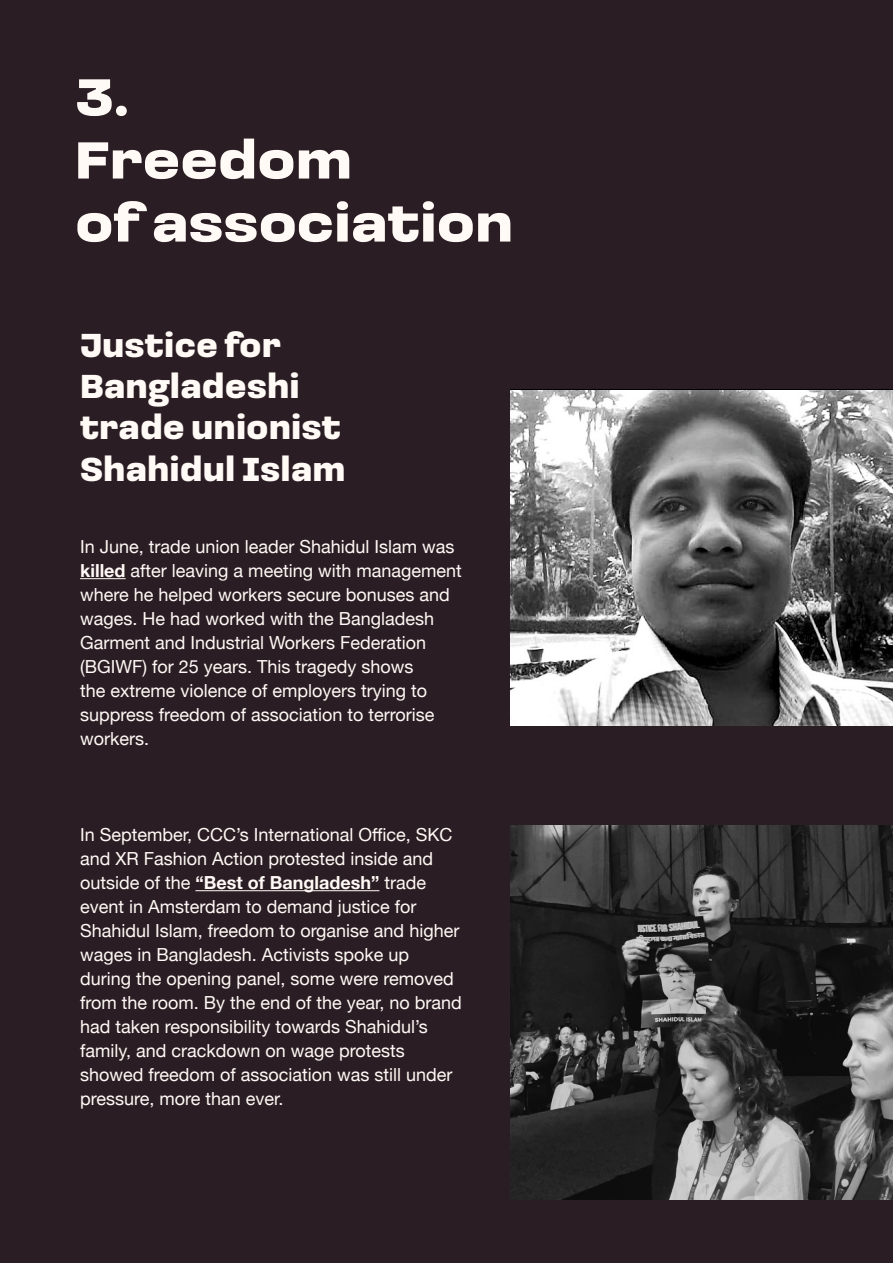
<style>
.page{position:relative;width:893px;height:1263px;background:#2b1d24}
.page>*{position:absolute;margin:0;border:0;box-sizing:border-box;transform-origin:0 0}
.t1{font:900 54px/63px "Loos Wide";color:#fffaf5}
.t2{font:900 34.5px/41.4px "Loos Normal";color:#fffaf5}
.t3{font:18px/24px "Helvetica Neue";color:#fffaf5}
.s1{font-weight:700}
</style>
<div class="page">
<hr style="left:80px;top:578px;width:46px;height:1px;background:#fffaf5">
<hr style="left:195px;top:890px;width:184px;height:1px;background:#fffaf5">
<img style="left:510px;top:826px;width:383px;height:373px">
<img style="left:510px;top:391px;width:383px;height:334px">
<h1 class="t1" style="left:75px;top:62px;width:440px">3.<br>Freedom<br>of association</h1>
<h2 class="t2" style="left:80px;top:322px;width:267px">Justice for<br>Bangladeshi trade unionist<br>Shahidul Islam</h2>
<p class="t3" style="left:80px;top:535px;width:383px">In June, trade union leader Shahidul Islam was <span class="s1">killed</span> after leaving a meeting with management where he helped workers secure bonuses and wages. He had worked with the Bangladesh Garment and Industrial Workers Federation (BGIWF) for 25 years. This tragedy shows<br>the extreme violence of employers trying to suppress freedom of association to terrorise workers.</p>
<p class="t3" style="left:80px;top:823px;width:383px">In September, CCC’s International Office, SKC and XR Fashion Action protested inside and outside of the <span class="s1">“Best of Bangladesh”</span> trade event in Amsterdam to demand justice for Shahidul Islam, freedom to organise and higher wages in Bangladesh. Activists spoke up during the opening panel, some were removed from the room. By the end of the year, no brand had taken responsibility towards Shahidul’s family, and crackdown on wage protests showed freedom of association was still under pressure, more than ever.</p>
</div>
